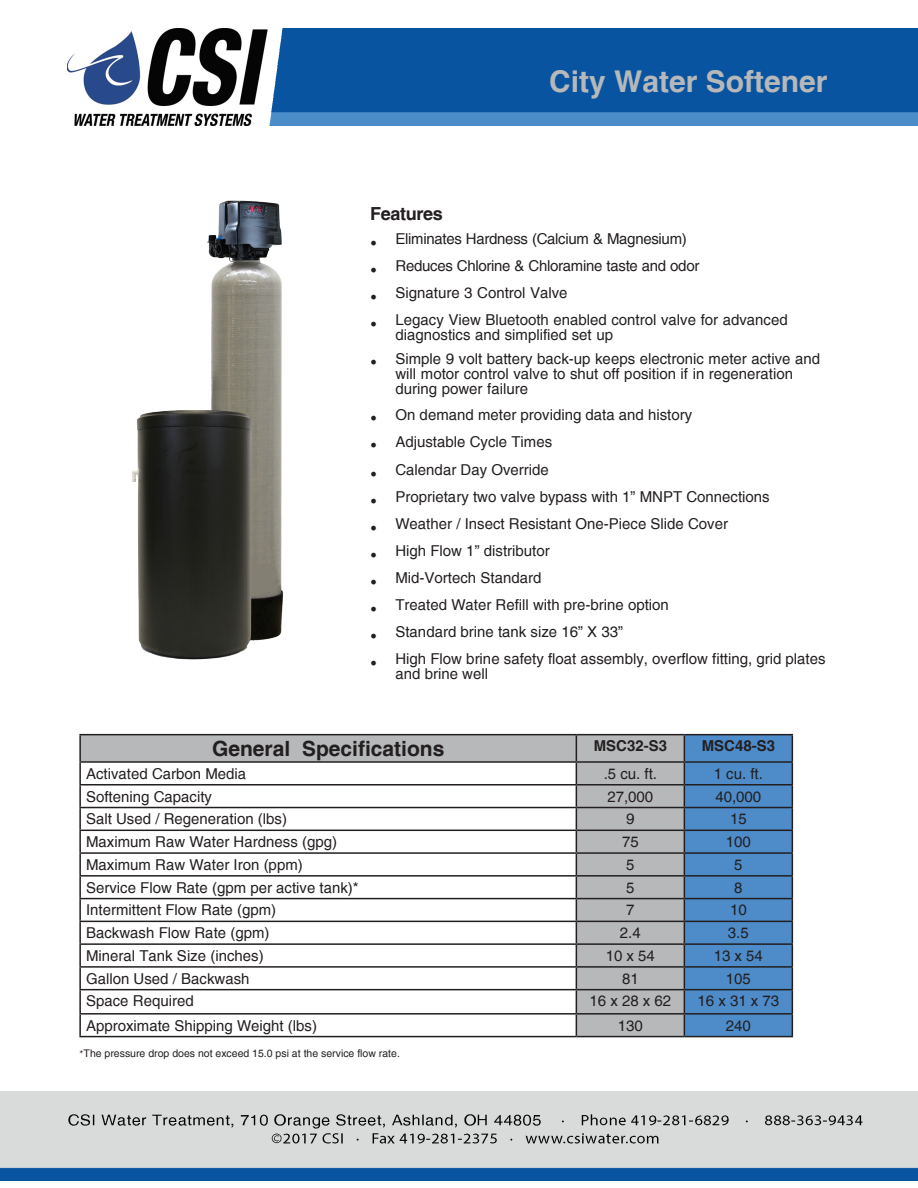
<style>
.page{position:relative;width:918px;height:1188px;background:#fff}
.page>*{position:absolute;margin:0;border:0;box-sizing:border-box;transform-origin:0 0}
.t1{font:700 30px "Helvetica";color:#b6b8b9}
.t2{font:700 21px "Helvetica";color:#231f20}
.t3{font:18px "Minion Pro";color:#231f20}
.t4{font:700 18px "Helvetica";letter-spacing:-.02em;color:#231f20}
.t5{font:15px "Helvetica";color:#231f20}
.t6{font:15px "Helvetica";letter-spacing:-.02em;color:#231f20}
.t7{font:700 15px "Helvetica";color:#231f20}
.t8{font:10.5px "Helvetica";color:#231f20}
.s1{font-family:"Minion Pro"}
</style>
<div class="page">
<img style="left:67px;top:28px;width:851px;height:98px">
<img style="left:0;top:1092px;width:918px;height:89px">
<div style="left:80px;top:735px;width:496px;height:27px;background:#b6b8b9"></div>
<hr style="left:79px;top:734px;width:497px;height:1px;background:#231f20">
<hr style="left:79px;top:735px;width:2px;height:26px;background:#231f20">
<hr style="left:576px;top:734px;width:108px;height:1px;background:#231f20">
<hr style="left:684px;top:734px;width:109px;height:1px;background:#231f20">
<hr style="left:79px;top:761px;width:497px;height:2px;background:#231f20">
<hr style="left:79px;top:763px;width:2px;height:21px;background:#231f20">
<hr style="left:79px;top:784px;width:497px;height:2px;background:#231f20">
<hr style="left:79px;top:786px;width:2px;height:21px;background:#231f20">
<hr style="left:79px;top:807px;width:497px;height:1px;background:#231f20">
<hr style="left:79px;top:808px;width:2px;height:22px;background:#231f20">
<hr style="left:79px;top:830px;width:497px;height:1px;background:#231f20">
<hr style="left:79px;top:831px;width:2px;height:21px;background:#231f20">
<hr style="left:79px;top:852px;width:497px;height:2px;background:#231f20">
<hr style="left:79px;top:854px;width:2px;height:21px;background:#231f20">
<hr style="left:79px;top:875px;width:497px;height:2px;background:#231f20">
<hr style="left:79px;top:877px;width:2px;height:21px;background:#231f20">
<hr style="left:79px;top:898px;width:497px;height:1px;background:#231f20">
<hr style="left:79px;top:899px;width:2px;height:22px;background:#231f20">
<hr style="left:79px;top:921px;width:497px;height:1px;background:#231f20">
<hr style="left:79px;top:922px;width:2px;height:21px;background:#231f20">
<hr style="left:79px;top:943px;width:497px;height:2px;background:#231f20">
<hr style="left:79px;top:945px;width:2px;height:21px;background:#231f20">
<hr style="left:79px;top:966px;width:497px;height:2px;background:#231f20">
<hr style="left:79px;top:968px;width:2px;height:21px;background:#231f20">
<hr style="left:79px;top:989px;width:497px;height:1px;background:#231f20">
<hr style="left:79px;top:990px;width:2px;height:23px;background:#231f20">
<hr style="left:79px;top:1013px;width:497px;height:2px;background:#231f20">
<hr style="left:79px;top:1015px;width:2px;height:21px;background:#231f20">
<svg style="left:576px;top:735px;width:217px;height:301px;background:#7997b4"></svg>
<hr style="left:79px;top:1036px;width:497px;height:1px;background:#231f20">
<hr style="left:576px;top:1036px;width:108px;height:1px;background:#231f20">
<hr style="left:684px;top:1036px;width:109px;height:1px;background:#231f20">
<img style="left:132px;top:200px;width:152px;height:460px">
<p class="t1" style="left:549px;top:63px;width:280px">City Water Softener</p>
<p class="t4" style="left:370px;top:202px;width:74px">Features</p>
<p class="t3" style="left:370px;top:229px;width:9px">•</p>
<p class="t6" style="left:395px;top:230px;width:293px">Eliminates Hardness (Calcium &amp; Magnesium)</p>
<p class="t3" style="left:370px;top:256px;width:9px">•</p>
<p class="t6" style="left:395px;top:257px;width:305px">Reduces Chlorine &amp; Chloramine taste and odor</p>
<p class="t3" style="left:370px;top:283px;width:9px">•</p>
<p class="t5" style="left:395px;top:284px;width:174px">Signature 3 Control Valve</p>
<p class="t3" style="left:370px;top:310px;width:9px">•</p>
<p class="t5" style="left:395px;top:311px;width:394px">Legacy View Bluetooth enabled control valve for advanced</p>
<p class="t5" style="left:395px;top:326px;width:219px">diagnostics and simplified set up</p>
<p class="t3" style="left:370px;top:348px;width:9px">•</p>
<p class="t5" style="left:395px;top:350px;width:426px">Simple 9 volt battery back-up keeps electronic meter active and</p>
<p class="t5" style="left:395px;top:365px;width:399px">will motor control valve to shut off position if in regeneration</p>
<p class="t5" style="left:395px;top:380px;width:134px">during power failure</p>
<p class="t3" style="left:370px;top:404px;width:9px">•</p>
<p class="t5" style="left:395px;top:406px;width:298px">On demand meter providing data and history</p>
<p class="t3" style="left:370px;top:431px;width:9px">•</p>
<p class="t5" style="left:395px;top:433px;width:158px">Adjustable Cycle Times</p>
<p class="t3" style="left:370px;top:460px;width:9px">•</p>
<p class="t5" style="left:395px;top:461px;width:155px">Calendar Day Override</p>
<p class="t3" style="left:370px;top:487px;width:9px">•</p>
<p class="t5" style="left:395px;top:488px;width:376px">Proprietary two valve bypass with 1” MNPT Connections</p>
<p class="t3" style="left:370px;top:514px;width:9px">•</p>
<p class="t5" style="left:395px;top:515px;width:334px">Weather / Insect Resistant One-Piece Slide Cover</p>
<p class="t3" style="left:370px;top:541px;width:9px">•</p>
<p class="t5" style="left:395px;top:542px;width:156px">High Flow 1” distributor</p>
<p class="t3" style="left:370px;top:568px;width:9px">•</p>
<p class="t5" style="left:395px;top:569px;width:147px">Mid-Vortech Standard</p>
<p class="t3" style="left:370px;top:595px;width:9px">•</p>
<p class="t5" style="left:395px;top:596px;width:275px">Treated Water Refill with pre-brine option</p>
<p class="t3" style="left:370px;top:622px;width:9px">•</p>
<p class="t5" style="left:395px;top:623px;width:229px">Standard brine tank size 16” X 33”</p>
<p class="t3" style="left:370px;top:649px;width:9px">•</p>
<p class="t5" style="left:395px;top:650px;width:432px">High Flow brine safety float assembly, overflow fitting, grid plates</p>
<p class="t5" style="left:395px;top:665px;width:94px">and brine well</p>
<p class="t2" style="left:212px;top:735px;width:234px">General Specifications</p>
<p class="t7" style="left:594px;top:737px;width:75px">MSC32-S3</p>
<p class="t7" style="left:702px;top:737px;width:75px">MSC48-S3</p>
<p class="t5" style="left:86px;top:765px;width:162px">Activated Carbon Media</p>
<p class="t5" style="left:604px;top:765px;width:55px">.5 cu. ft.</p>
<p class="t5" style="left:714px;top:765px;width:51px">1 cu. ft.</p>
<p class="t5" style="left:86px;top:788px;width:127px">Softening Capacity</p>
<p class="t5" style="left:607px;top:788px;width:47px">27,000</p>
<p class="t5" style="left:715px;top:788px;width:47px">40,000</p>
<p class="t5" style="left:86px;top:810px;width:202px">Salt Used / Regeneration (lbs)</p>
<p class="t5" style="left:626px;top:810px;width:10px">9</p>
<p class="t5" style="left:730px;top:810px;width:18px">15</p>
<p class="t5" style="left:86px;top:833px;width:252px">Maximum Raw Water Hardness (gpg)</p>
<p class="t5" style="left:622px;top:833px;width:18px">75</p>
<p class="t5" style="left:726px;top:833px;width:27px">100</p>
<p class="t5" style="left:86px;top:856px;width:218px">Maximum Raw Water Iron (ppm)</p>
<p class="t5" style="left:626px;top:856px;width:10px">5</p>
<p class="t5" style="left:734px;top:856px;width:10px">5</p>
<p class="t5" style="left:86px;top:879px;width:274px">Service Flow Rate (gpm per active tank)*</p>
<p class="t5" style="left:626px;top:879px;width:10px">5</p>
<p class="t5" style="left:734px;top:879px;width:10px">8</p>
<p class="t5" style="left:86px;top:901px;width:192px">Intermittent Flow Rate (gpm)</p>
<p class="t5" style="left:626px;top:901px;width:10px">7</p>
<p class="t5" style="left:730px;top:901px;width:18px">10</p>
<p class="t5" style="left:86px;top:924px;width:185px">Backwash Flow Rate (gpm)</p>
<p class="t5" style="left:620px;top:924px;width:22px">2.4</p>
<p class="t5" style="left:728px;top:924px;width:22px">3.5</p>
<p class="t5" style="left:86px;top:947px;width:179px">Mineral Tank Size (inches)</p>
<p class="t5" style="left:606px;top:947px;width:51px">10 x 54</p>
<p class="t5" style="left:714px;top:947px;width:51px">13 x 54</p>
<p class="t5" style="left:86px;top:970px;width:165px">Gallon Used / Backwash</p>
<p class="t5" style="left:622px;top:970px;width:18px">81</p>
<p class="t5" style="left:726px;top:970px;width:27px">105</p>
<p class="t5" style="left:86px;top:992px;width:109px">Space Required</p>
<p class="t5" style="left:589px;top:992px;width:83px">16 x 28 x 62</p>
<p class="t5" style="left:697px;top:992px;width:83px">16 x 31 x 73</p>
<p class="t5" style="left:86px;top:1017px;width:232px">Approximate Shipping Weight (lbs)</p>
<p class="t5" style="left:618px;top:1017px;width:27px">130</p>
<p class="t5" style="left:726px;top:1017px;width:27px">240</p>
<p class="t8" style="left:79px;top:1047px;width:322px"><span class="s1">*</span>The pressure drop does not exceed 15.0 psi at the service flow rate.</p>
</div>
